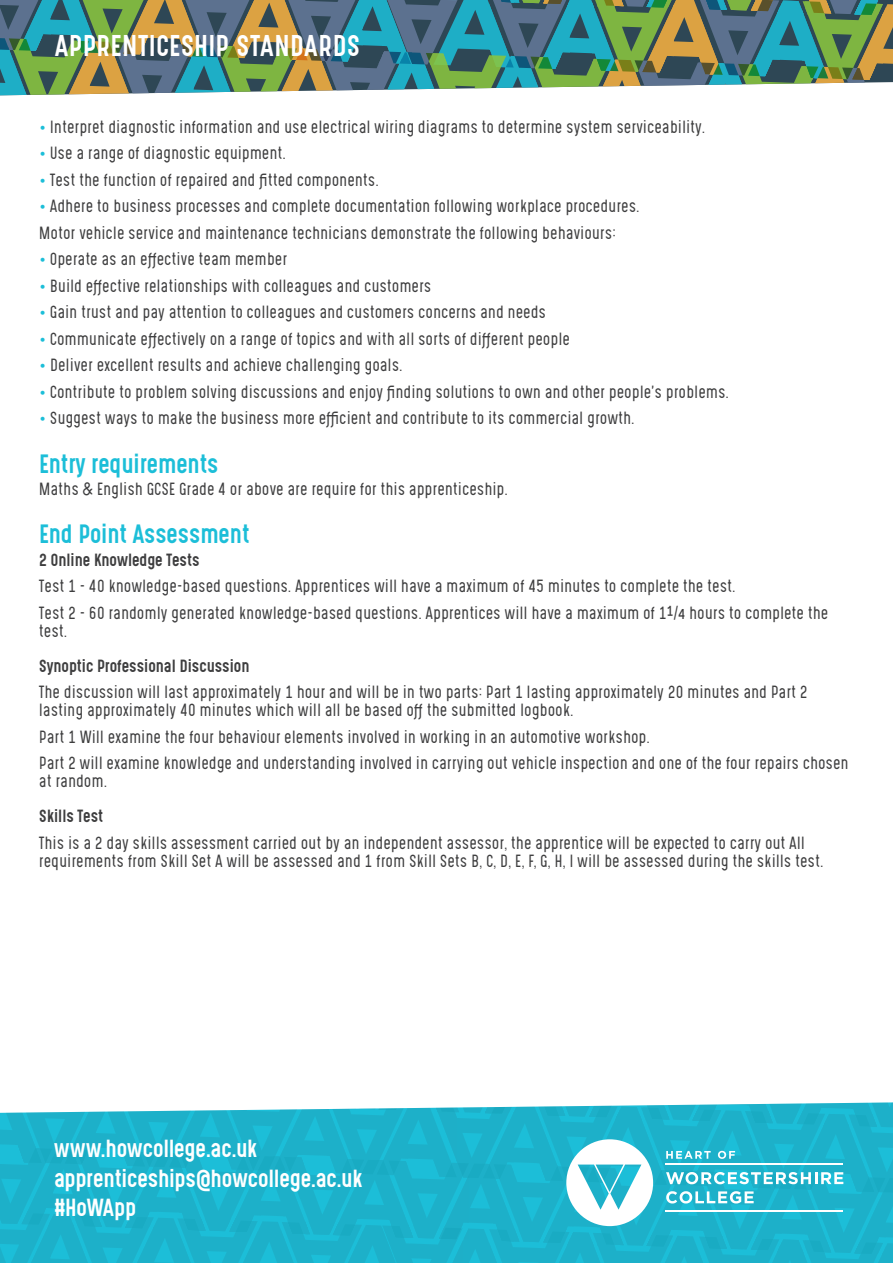
<style>
.page{position:relative;width:893px;height:1263px;background:#fff}
.page>*{position:absolute;margin:0;border:0;box-sizing:border-box;transform-origin:0 0}
.t1{font:25.5px "Gotcha Gothic";letter-spacing:.025em;color:#fff}
.t2{font:22.5px "Gotcha Gothic";color:#1cbed8}
.t3{font:21px/29.4px "Gotcha Gothic";letter-spacing:-.005em;color:#fff}
.t4{font:300 15px/26.5px "Gotcha Gothic";color:#3e3e3f}
.t5{font:15px "Gotcha Gothic";color:#3e3e3f}
.s1{font-family:"Gotham";font-weight:400;color:#1cbed8}
</style>
<div class="page">
<svg style="left:0;top:0;width:893px;height:96px;background:#668c79"></svg>
<svg style="left:0;top:1102px;width:893px;height:161px;background:#2cb7cf"></svg>
<hr style="left:666px;top:1163px;width:177px;height:2px;background:#fff">
<hr style="left:666px;top:1210px;width:177px;height:2px;background:#fff">
<h1 class="t1" style="left:55px;top:26px;width:306px">APPRENTICESHIP STANDARDS</h1>
<p class="t4" style="left:39px;top:113px;width:668px"><span class="s1">•</span> Interpret diagnostic information and use electrical wiring diagrams to determine system serviceability.</p>
<p class="t4" style="left:39px;top:140px;width:248px"><span class="s1">•</span> Use a range of diagnostic equipment.</p>
<p class="t4" style="left:39px;top:166px;width:341px"><span class="s1">•</span> Test the function of repaired and fitted components.</p>
<p class="t4" style="left:39px;top:193px;width:602px"><span class="s1">•</span> Adhere to business processes and complete documentation following workplace procedures.<br>Motor vehicle service and maintenance technicians demonstrate the following behaviours:</p>
<p class="t4" style="left:39px;top:246px;width:250px"><span class="s1">•</span> Operate as an effective team member</p>
<p class="t4" style="left:39px;top:273px;width:394px"><span class="s1">•</span> Build effective relationships with colleagues and customers</p>
<p class="t4" style="left:39px;top:299px;width:509px"><span class="s1">•</span> Gain trust and pay attention to colleagues and customers concerns and needs</p>
<p class="t4" style="left:39px;top:326px;width:532px"><span class="s1">•</span> Communicate effectively on a range of topics and with all sorts of different people</p>
<p class="t4" style="left:39px;top:352px;width:365px"><span class="s1">•</span> Deliver excellent results and achieve challenging goals.</p>
<p class="t4" style="left:39px;top:379px;width:691px"><span class="s1">•</span> Contribute to problem solving discussions and enjoy finding solutions to own and other people’s problems.</p>
<p class="t4" style="left:39px;top:405px;width:597px"><span class="s1">•</span> Suggest ways to make the business more efficient and contribute to its commercial growth.</p>
<h2 class="t2" style="left:39px;top:446px;width:181px">Entry requirements</h2>
<p class="t4" style="left:39px;top:476px;width:470px">Maths &amp; English GCSE Grade 4 or above are require for this apprenticeship.</p>
<h2 class="t2" style="left:39px;top:517px;width:212px">End Point Assessment</h2>
<p class="t5" style="left:39px;top:548px;width:162px">2 Online Knowledge Tests</p>
<p class="t4" style="left:39px;top:573px;width:791px">Test 1 - 40 knowledge-based questions. Apprentices will have a maximum of 45 minutes to complete the test.<br>Test 2 - 60 randomly generated knowledge-based questions. Apprentices will have a maximum of 1¼ hours to complete the</p>
<p class="t4" style="left:39px;top:617px;width:30px">test.</p>
<p class="t5" style="left:39px;top:654px;width:212px">Synoptic Professional Discussion</p>
<p class="t4" style="left:39px;top:683px;width:770px;line-height:18px">The discussion will last approximately 1 hour and will be in two parts: Part 1 lasting approximately 20 minutes and Part 2 lasting approximately 40 minutes which will all be based off the submitted logbook.</p>
<p class="t4" style="left:39px;top:723px;width:811px">Part 1 Will examine the four behaviour elements involved in working in an automotive workshop.<br>Part 2 will examine knowledge and understanding involved in carrying out vehicle inspection and one of the four repairs chosen</p>
<p class="t4" style="left:39px;top:768px;width:70px">at random.</p>
<p class="t5" style="left:39px;top:805px;width:65px">Skills Test</p>
<p class="t4" style="left:39px;top:833px;width:786px;line-height:18px">This is a 2 day skills assessment carried out by an independent assessor, the apprentice will be expected to carry out All requirements from Skill Set A will be assessed and 1 from Skill Sets B, C, D, E, F, G, H, I will be assessed during the skills test.</p>
<h3 class="t3" style="left:54px;top:1134px;width:310px">www.howcollege.ac.uk apprenticeships@howcollege.ac.uk #HoWApp</h3>
</div>
